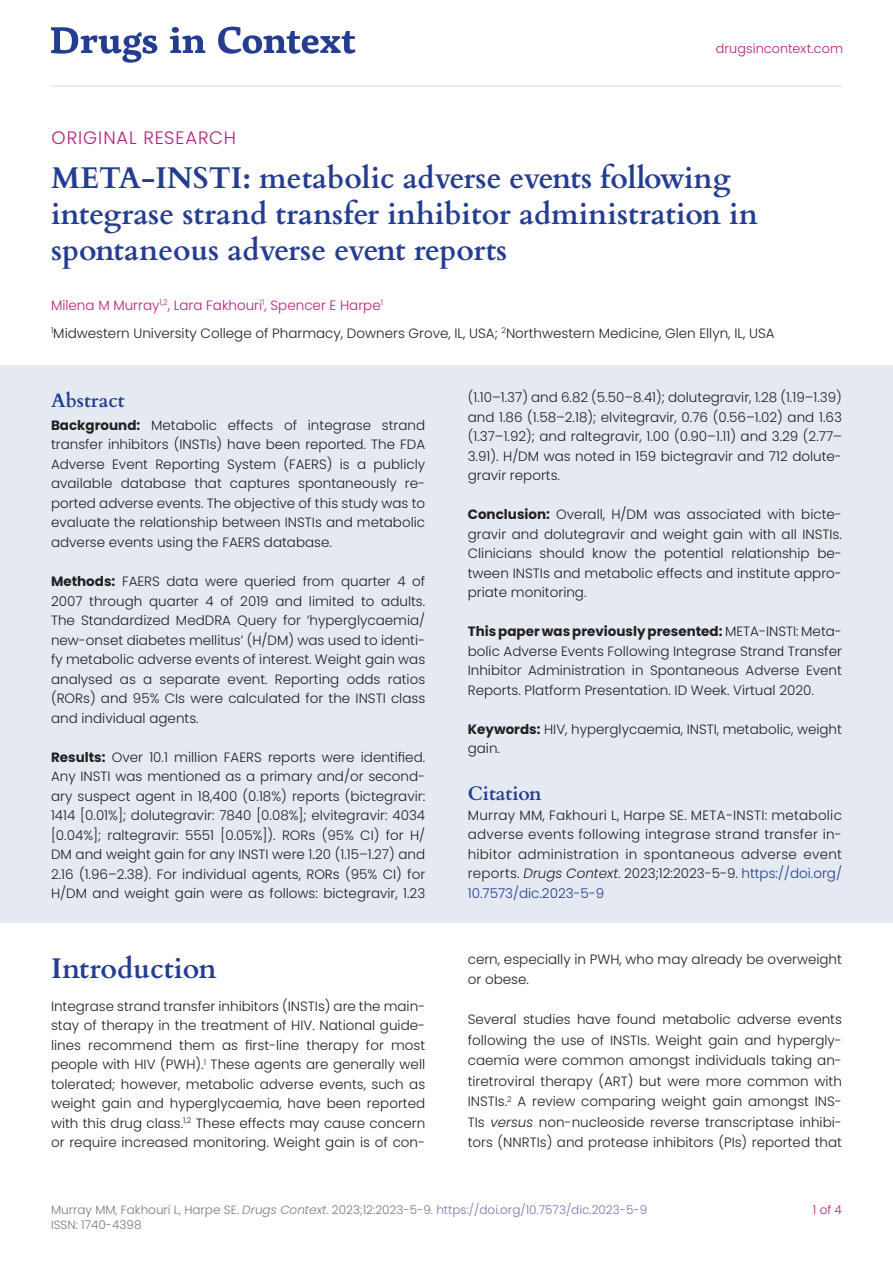
<style>
.page{position:relative;width:893px;height:1263px;background:#fff}
.page>*{position:absolute;margin:0;border:0;box-sizing:border-box;transform-origin:0 0}
.Article_Title__H1{font:700 30px/36px "Cardo";color:#243d91}
.t1{font:700 28.5px "Cardo";color:#243d91}
.OPTXS_N{font:700 19.5px "Cardo";color:#243d91}
.Original_Research{font:300 18px "Poppins";letter-spacing:.05em;color:#b21f81}
.OPTXS_N-2{font:300 13.5px/19.5px "Poppins";color:#231f20;text-align:justify}
.OPTX_N{font:300 13.5px/19.5px "Poppins";color:#231f20;text-align:justify}
.Body_Black_First{font:300 13.5px/19.5px "Poppins";color:#231f20;text-align:justify}
.Body_Black{font:300 13.5px/20.5px "Poppins";color:#231f20;text-align:justify}
.Intro_-_Authors{font:300 13.5px "Poppins";color:#b21f81}
.t2{font:300 12.75px "Poppins";letter-spacing:.01em;color:#b21f81}
.t3{font:300 12px "Poppins";color:#7c7878}
.t4{font:300 12px "Poppins";color:#b21f81}
.s1{font-weight:700}
.s2{font-style:italic}
.s3{color:#243d91}
.s4{color:#7376b2}
</style>
<div class="page">
<svg style="left:51px;top:27px;width:106px;height:36px"></svg>
<svg style="left:170px;top:27px;width:35px;height:26px"></svg>
<svg style="left:218px;top:27px;width:138px;height:27px"></svg>
<hr style="left:51px;top:85px;width:791px;height:2px;background:#e6e7e6">
<div style="left:0;top:365px;width:893px;height:557px;background:#e5eaf2"></div>
<p class="t2" style="left:716px;top:41px;width:129px">drugsincontext.com</p>
<p class="Original_Research" style="left:52px;top:127px;width:186px">ORIGINAL RESEARCH</p>
<p class="Article_Title__H1" style="left:51px;top:157px;width:708px">META-INSTI: metabolic adverse events following integrase strand transfer inhibitor administration in spontaneous adverse event reports</p>
<p class="Intro_-_Authors" style="left:51px;top:297px;width:334px">Milena M Murray<sup>1,2</sup>, Lara Fakhouri<sup>1</sup>, Spencer E Harpe<sup>1</sup></p>
<p class="Body_Black" style="left:51px;top:323px;width:725px"><sup>1</sup>Midwestern University College of Pharmacy, Downers Grove, IL, USA; <sup>2</sup>Northwestern Medicine, Glen Ellyn, IL, USA</p>
<h2 class="OPTXS_N" style="left:51px;top:385px;width:75px">Abstract</h2>
<p class="OPTX_N" style="left:51px;top:416px;width:376px"><span class="s1">Background:</span> Metabolic effects of integrase strand transfer inhibitors (INSTIs) have been reported. The FDA Adverse Event Reporting System (FAERS) is a publicly available database that captures spontaneously re&shy;ported adverse events. The objective of this study was to evaluate the relationship between INSTIs and metabolic adverse events using the FAERS database.</p>
<p class="OPTXS_N-2" style="left:51px;top:572px;width:376px"><span class="s1">Methods:</span> FAERS data were queried from quarter 4 of 2007 through quarter 4 of 2019 and limited to adults.<br>The Standardized MedDRA Query for ‘hyperglycaemia/ new-onset diabetes mellitus’ (H/DM) was used to identi&shy;fy metabolic adverse events of interest. Weight gain was analysed as a separate event. Reporting odds ratios (RORs) and 95% CIs were calculated for the INSTI class and individual agents.</p>
<p class="OPTXS_N-2" style="left:51px;top:747px;width:376px"><span class="s1">Results:</span> Over 10.1 million FAERS reports were identified.<br>Any INSTI was mentioned as a primary and/or second&shy;ary suspect agent in 18,400 (0.18%) reports (bictegravir:<br>1414 [0.01%]; dolutegravir: 7840 [0.08%]; elvitegravir: 4034 [0.04%]; raltegravir: 5551 [0.05%]). RORs (95% CI) for H/ DM and weight gain for any INSTI were 1.20 (1.15–1.27) and 2.16 (1.96–2.38). For individual agents, RORs (95% CI) for H/DM and weight gain were as follows: bictegravir, 1.23</p>
<h1 class="t1" style="left:51px;top:945px;width:167px">Introduction</h1>
<p class="Body_Black_First" style="left:51px;top:996px;width:376px">Integrase strand transfer inhibitors (INSTIs) are the main&shy;stay of therapy in the treatment of HIV. National guide&shy;lines recommend them as first-line therapy for most people with HIV (PWH).<sup>1</sup> These agents are generally well tolerated; however, metabolic adverse events, such as weight gain and hyperglycaemia, have been reported with this drug class.<sup>1,2</sup> These effects may cause concern or require increased monitoring. Weight gain is of con-</p>
<p class="OPTXS_N-2" style="left:468px;top:388px;width:376px">(1.10–1.37) and 6.82 (5.50–8.41); dolutegravir, 1.28 (1.19–1.39) and 1.86 (1.58–2.18); elvitegravir, 0.76 (0.56–1.02) and 1.63 (1.37–1.92); and raltegravir, 1.00 (0.90–1.11) and 3.29 (2.77– 3.91). H/DM was noted in 159 bictegravir and 712 dolute&shy;gravir reports.</p>
<p class="OPTXS_N-2" style="left:468px;top:505px;width:376px"><span class="s1">Conclusion:</span> Overall, H/DM was associated with bicte&shy;gravir and dolutegravir and weight gain with all INSTIs.<br>Clinicians should know the potential relationship be&shy;tween INSTIs and metabolic effects and institute appro&shy;priate monitoring.</p>
<p class="OPTXS_N-2" style="left:468px;top:622px;width:376px"><span class="s1">This paper was previously presented:</span> META-INSTI: Meta&shy;bolic Adverse Events Following Integrase Strand Transfer Inhibitor Administration in Spontaneous Adverse Event Reports. Platform Presentation. ID Week. Virtual 2020.</p>
<p class="OPTXS_N-2" style="left:468px;top:719px;width:376px"><span class="s1">Keywords:</span> HIV, hyperglycaemia, INSTI, metabolic, weight gain.</p>
<p class="OPTXS_N" style="left:468px;top:778px;width:75px">Citation</p>
<p class="OPTX_N" style="left:468px;top:805px;width:376px">Murray MM, Fakhouri L, Harpe SE. META-INSTI: metabolic adverse events following integrase strand transfer in&shy;hibitor administration in spontaneous adverse event reports. <span class="s2">Drugs Context</span>. 2023;12:2023-5-9. <span class="s3">https://doi.org/ 10.7573/dic.2023-5-9</span></p>
<p class="Body_Black_First" style="left:468px;top:949px;width:376px;line-height:20.5px">cern, especially in PWH, who may already be overweight or obese.</p>
<p class="Body_Black" style="left:468px;top:1009px;width:376px">Several studies have found metabolic adverse events following the use of INSTIs. Weight gain and hypergly&shy;caemia were common amongst individuals taking an&shy;tiretroviral therapy (ART) but were more common with INSTIs.<sup>2</sup> A review comparing weight gain amongst INS-TIs <span class="s2">versus</span> non-nucleoside reverse transcriptase inhibi&shy;tors (NNRTIs) and protease inhibitors (PIs) reported that</p>
<p class="t3" style="left:51px;top:1203px;width:598px">Murray MM, Fakhouri L, Harpe SE. <span class="s2">Drugs Context</span>. 2023;12:2023-5-9. <span class="s4">https://doi.org/10.7573/dic.2023-5-9</span></p>
<p class="t4" style="left:813px;top:1203px;width:31px">1 of 4</p>
<p class="t3" style="left:51px;top:1218px;width:92px">ISSN: 1740-4398</p>
</div>
